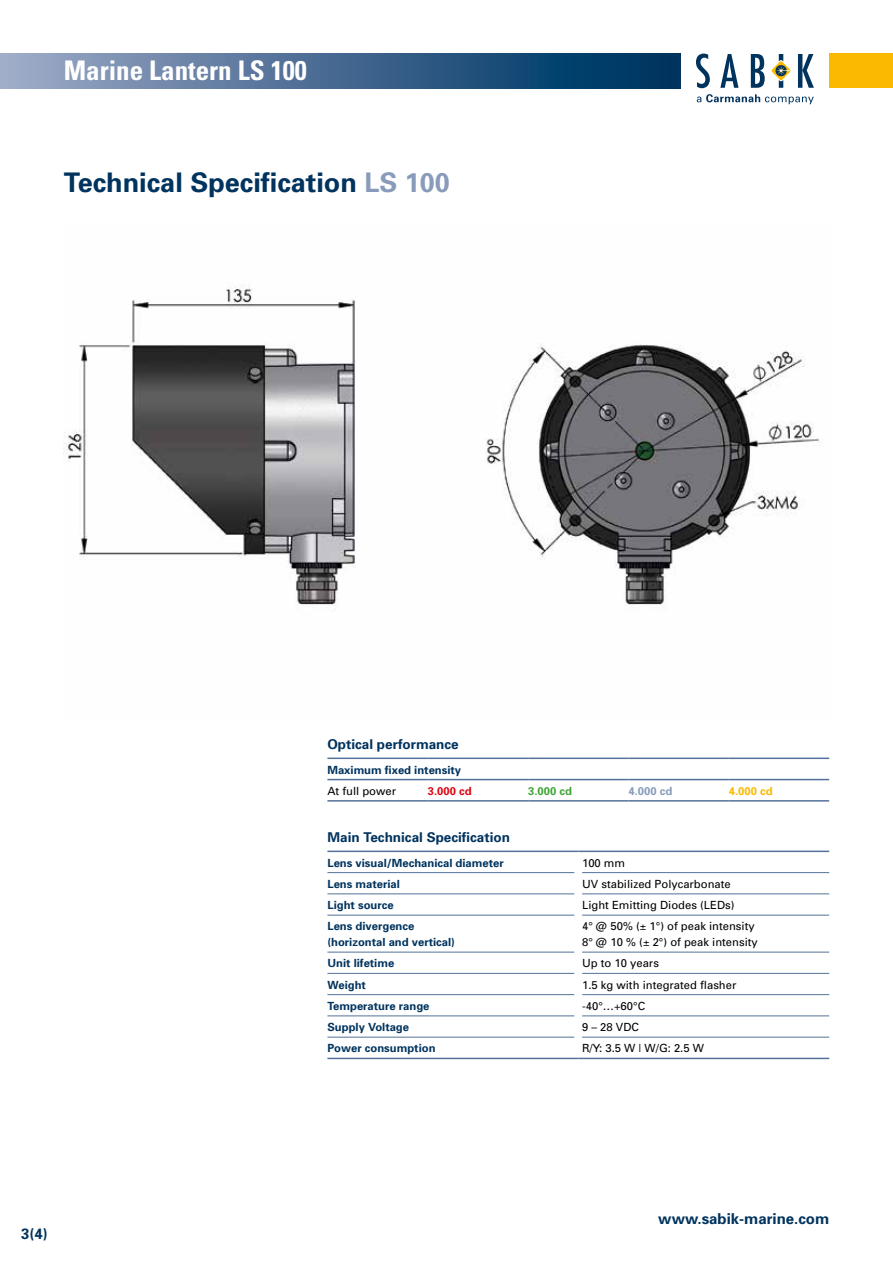
<style>
.page{position:relative;width:893px;height:1263px;background:#fff}
.page>*{position:absolute;margin:0;border:0;box-sizing:border-box;transform-origin:0 0}
.t1{font:700 27px "Univers";color:#00335e}
.t2{font:700 condensed 27px "Univers";color:#fff}
.t3{font:700 15px "Univers";color:#00335e}
.t4{font:700 13.5px "Univers";color:#00335e}
.t5{font:11.25px/15.8px "Univers";color:#000}
.t6{font:700 11.25px/15.8px "Univers";color:#00335e}
.t7{font:700 11.25px "Univers";color:#de0713}
.t8{font:700 11.25px "Univers";color:#3fa535}
.t9{font:700 11.25px "Univers";color:#889bba}
.t10{font:700 11.25px "Univers";color:#fbba00}
.s1{color:#889bba}
</style>
<div class="page">
<div style="left:0;top:54px;width:680px;height:34px;background:linear-gradient(to right,#9ea8c7,#002d5b)"></div>
<div style="left:829px;top:53px;width:64px;height:35px;background:#fbba00"></div>
<svg style="left:696px;top:54px;width:14px;height:34px"></svg>
<svg style="left:720px;top:54px;width:18px;height:34px"></svg>
<svg style="left:751px;top:54px;width:14px;height:34px"></svg>
<svg style="left:798px;top:54px;width:16px;height:34px"></svg>
<svg style="left:771px;top:54px;width:19px;height:34px"></svg>
<svg style="left:697px;top:94px;width:117px;height:10px"></svg>
<hr style="left:327px;top:872px;width:248px;height:1px;background:#547299">
<hr style="left:582px;top:872px;width:247px;height:1px;background:#547299">
<hr style="left:327px;top:894px;width:248px;height:1px;background:#547299">
<hr style="left:582px;top:894px;width:247px;height:1px;background:#547299">
<hr style="left:327px;top:915px;width:248px;height:1px;background:#547299">
<hr style="left:582px;top:915px;width:247px;height:1px;background:#547299">
<hr style="left:327px;top:952px;width:248px;height:1px;background:#547299">
<hr style="left:582px;top:952px;width:247px;height:1px;background:#547299">
<hr style="left:327px;top:973px;width:248px;height:1px;background:#547299">
<hr style="left:582px;top:973px;width:247px;height:1px;background:#547299">
<hr style="left:327px;top:994px;width:248px;height:1px;background:#547299">
<hr style="left:582px;top:994px;width:247px;height:1px;background:#547299">
<hr style="left:327px;top:1016px;width:248px;height:1px;background:#547299">
<hr style="left:582px;top:1016px;width:247px;height:1px;background:#547299">
<hr style="left:327px;top:1037px;width:248px;height:1px;background:#547299">
<hr style="left:582px;top:1037px;width:247px;height:1px;background:#547299">
<hr style="left:327px;top:850px;width:251px;height:2px;background:#547299">
<hr style="left:578px;top:850px;width:251px;height:2px;background:#547299">
<hr style="left:327px;top:1058px;width:251px;height:1px;background:#547299">
<hr style="left:578px;top:1058px;width:251px;height:1px;background:#547299">
<img style="left:64px;top:285px;width:756px;height:321px">
<hr style="left:327px;top:757px;width:101px;height:2px;background:#547299">
<hr style="left:428px;top:757px;width:100px;height:2px;background:#547299">
<hr style="left:528px;top:757px;width:100px;height:2px;background:#547299">
<hr style="left:628px;top:757px;width:101px;height:2px;background:#547299">
<hr style="left:729px;top:757px;width:100px;height:2px;background:#547299">
<hr style="left:327px;top:779px;width:101px;height:1px;background:#547299">
<hr style="left:428px;top:779px;width:100px;height:1px;background:#547299">
<hr style="left:528px;top:779px;width:100px;height:1px;background:#547299">
<hr style="left:628px;top:779px;width:101px;height:1px;background:#547299">
<hr style="left:729px;top:779px;width:100px;height:1px;background:#547299">
<hr style="left:327px;top:800px;width:101px;height:1px;background:#547299">
<hr style="left:428px;top:800px;width:100px;height:1px;background:#547299">
<hr style="left:528px;top:800px;width:100px;height:1px;background:#547299">
<hr style="left:628px;top:800px;width:101px;height:1px;background:#547299">
<hr style="left:729px;top:800px;width:100px;height:1px;background:#547299">
<h1 class="t2" style="left:64px;top:54px;width:244px">Marine Lantern LS 100</h1>
<h1 class="t1" style="left:64px;top:165px;width:388px">Technical Specification <span class="s1">LS 100</span></h1>
<h2 class="t3" style="left:21px;top:1224px;width:28px">3(4)</h2>
<p class="t4" style="left:327px;top:736px;width:133px">Optical performance</p>
<p class="t6" style="left:327px;top:761px;width:135px">Maximum fixed intensity</p>
<p class="t5" style="left:327px;top:783px;width:70px">At full power</p>
<p class="t7" style="left:428px;top:783px;width:45px">3.000 cd</p>
<p class="t8" style="left:528px;top:783px;width:45px">3.000 cd</p>
<p class="t9" style="left:628px;top:783px;width:45px">4.000 cd</p>
<p class="t10" style="left:729px;top:783px;width:45px">4.000 cd</p>
<p class="t4" style="left:327px;top:829px;width:184px">Main Technical Specification</p>
<p class="t6" style="left:327px;top:854px;width:178px">Lens visual/Mechanical diameter</p>
<p class="t5" style="left:582px;top:854px;width:45px">100 mm</p>
<p class="t6" style="left:327px;top:875px;width:74px">Lens material</p>
<p class="t5" style="left:582px;top:876px;width:150px">UV stabilized Polycarbonate</p>
<p class="t6" style="left:327px;top:897px;width:68px">Light source</p>
<p class="t5" style="left:582px;top:897px;width:154px">Light Emitting Diodes (LEDs)</p>
<p class="t6" style="left:327px;top:918px;width:129px">Lens divergence (horizontal and vertical)</p>
<p class="t5" style="left:582px;top:918px;width:177px">4° @ 50% (± 1°) of peak intensity<br>8° @ 10 % (± 2°) of peak intensity</p>
<p class="t6" style="left:327px;top:955px;width:68px">Unit lifetime</p>
<p class="t5" style="left:582px;top:955px;width:78px">Up to 10 years</p>
<p class="t6" style="left:327px;top:976px;width:40px">Weight</p>
<p class="t5" style="left:582px;top:976px;width:156px">1.5 kg with integrated flasher</p>
<p class="t6" style="left:327px;top:998px;width:104px">Temperature range</p>
<p class="t5" style="left:582px;top:998px;width:65px">-40°…+60°C</p>
<p class="t6" style="left:327px;top:1019px;width:83px">Supply Voltage</p>
<p class="t5" style="left:582px;top:1019px;width:58px">9 – 28 VDC</p>
<p class="t6" style="left:327px;top:1040px;width:110px">Power consumption</p>
<p class="t5" style="left:582px;top:1040px;width:123px">R/Y: 3.5 W | W/G: 2.5 W</p>
<h2 class="t3" style="left:658px;top:1209px;width:172px">www.sabik-marine.com</h2>
</div>
